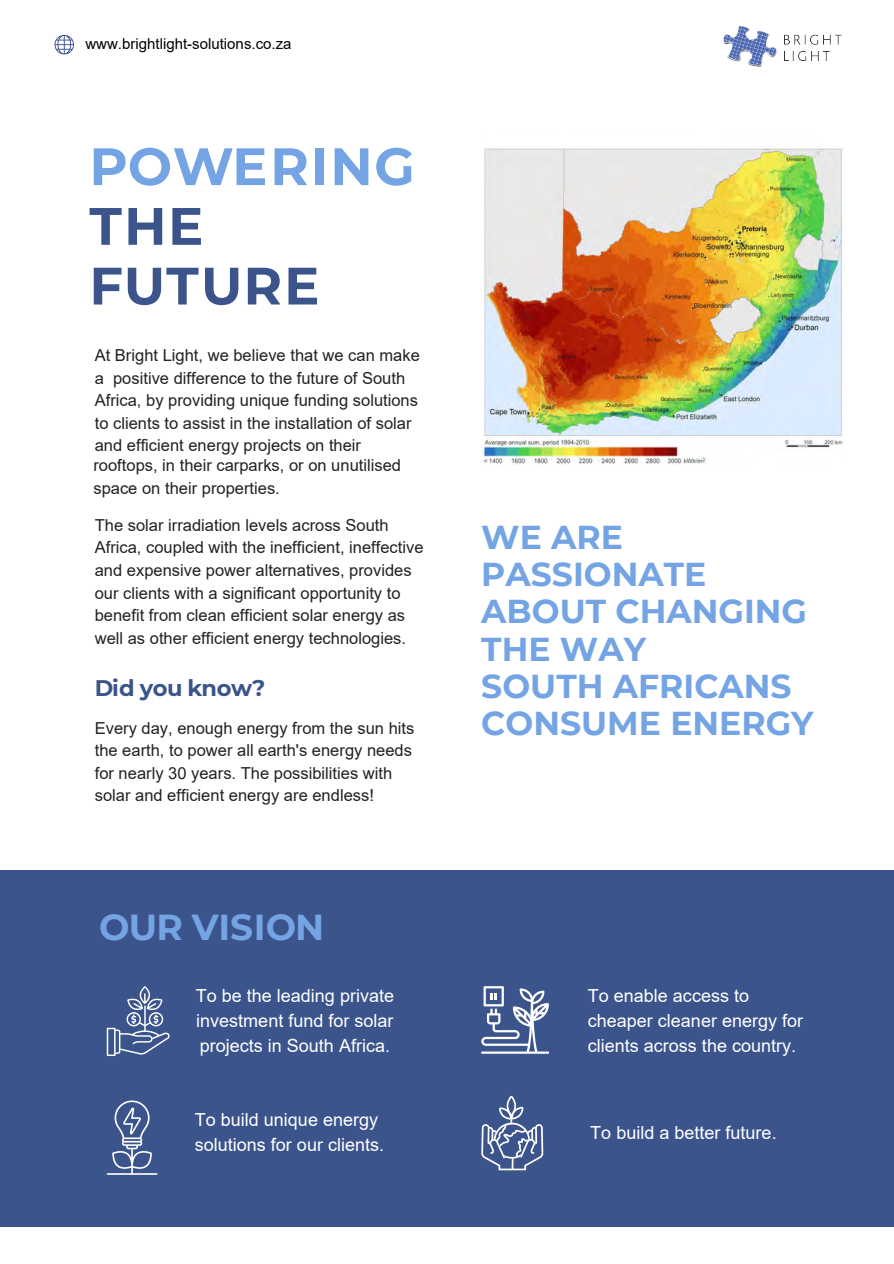
<style>
.page{position:relative;width:894px;height:1264px;background:#fff}
.page>*{position:absolute;margin:0;border:0;box-sizing:border-box;transform-origin:0 0}
.t1{font:700 52.5px/59.7px "Montserrat";letter-spacing:.03em;color:#3b548b}
.t2{font:700 52.5px "Montserrat";letter-spacing:.03em;color:#74a4e4}
.t3{font:700 36px "Montserrat";letter-spacing:-.005em;color:#74a4e4}
.t4{font:700 33px/37.2px "Montserrat";color:#74a4e4}
.t5{font:700 22.5px "Montserrat";letter-spacing:-.02em;color:#3b548b}
.t6{font:18px/24.8px "Arial";color:#fff}
.t7{font:16.5px/22.5px "Arial";color:#222}
.t8{font:15px "Arial";color:#000}
.s1{font-style:inherit}
</style>
<div class="page">
<img style="left:481px;top:146px;width:362px;height:318px">
<div style="left:0;top:870px;width:893px;height:356px;background:#3b548b"></div>
<svg style="left:107px;top:986px;width:63px;height:69px"></svg>
<svg style="left:107px;top:1100px;width:50px;height:74px"></svg>
<svg style="left:481px;top:986px;width:67px;height:67px"></svg>
<svg style="left:481px;top:1096px;width:62px;height:74px"></svg>
<svg style="left:54px;top:35px;width:20px;height:19px"></svg>
<img style="left:723px;top:26px;width:118px;height:41px">
<p class="t8" style="left:85px;top:33px;width:207px">www.brightlight-solutions.co.za</p>
<p class="t2" style="left:89px;top:129px;width:327px">POWERING</p>
<p class="t1" style="left:89px;top:194px;width:231px">THE<br>FUTURE</p>
<p class="t7" style="left:95px;top:344px;width:326px">At Bright Light, we believe that we can make a positive difference to the future of South Africa, by providing unique funding solutions to clients to assist in the installation of solar and efficient energy projects on their</p>
<p class="t7" style="left:93px;top:454px;width:309px">rooftops, in their carparks, or on unutilised space on their properties.</p>
<p class="t7" style="left:95px;top:514px;width:330px">The solar irradiation levels across South <span class="s1">A</span>frica, coupled with the inefficient, ineffective and expensive power alternatives, provides our clients with a significant opportunity to benefit from clean efficient solar energy as well as other efficient energy technologies.</p>
<p class="t5" style="left:95px;top:672px;width:172px">Did you know?</p>
<p class="t7" style="left:95px;top:716px;width:321px">Every day, enough energy from the sun hits the earth, to power all earth's energy needs for nearly 30 years. The possibilities with solar and efficient energy are endless!</p>
<p class="t3" style="left:99px;top:901px;width:226px">OUR VISION</p>
<p class="t6" style="left:196px;top:983px;width:200px;text-align:justify">To be the leading private investment fund for solar projects in South Africa.</p>
<p class="t6" style="left:195px;top:1107px;width:191px">To build unique energy solutions for our clients.</p>
<p class="t4" style="left:481px;top:517px;width:226px">WE ARE<br>PASSIONATE</p>
<p class="t4" style="left:481px;top:591px;width:327px">ABOUT CHANGING<br>THE WAY</p>
<p class="t4" style="left:481px;top:666px;width:333px">SOUTH AFRICANS<br>CONSUME ENERGY</p>
<p class="t6" style="left:587px;top:983px;width:217px">To enable access to cheaper cleaner energy for clients across the country.</p>
<p class="t6" style="left:590px;top:1119px;width:188px">To build a better future.</p>
</div>
